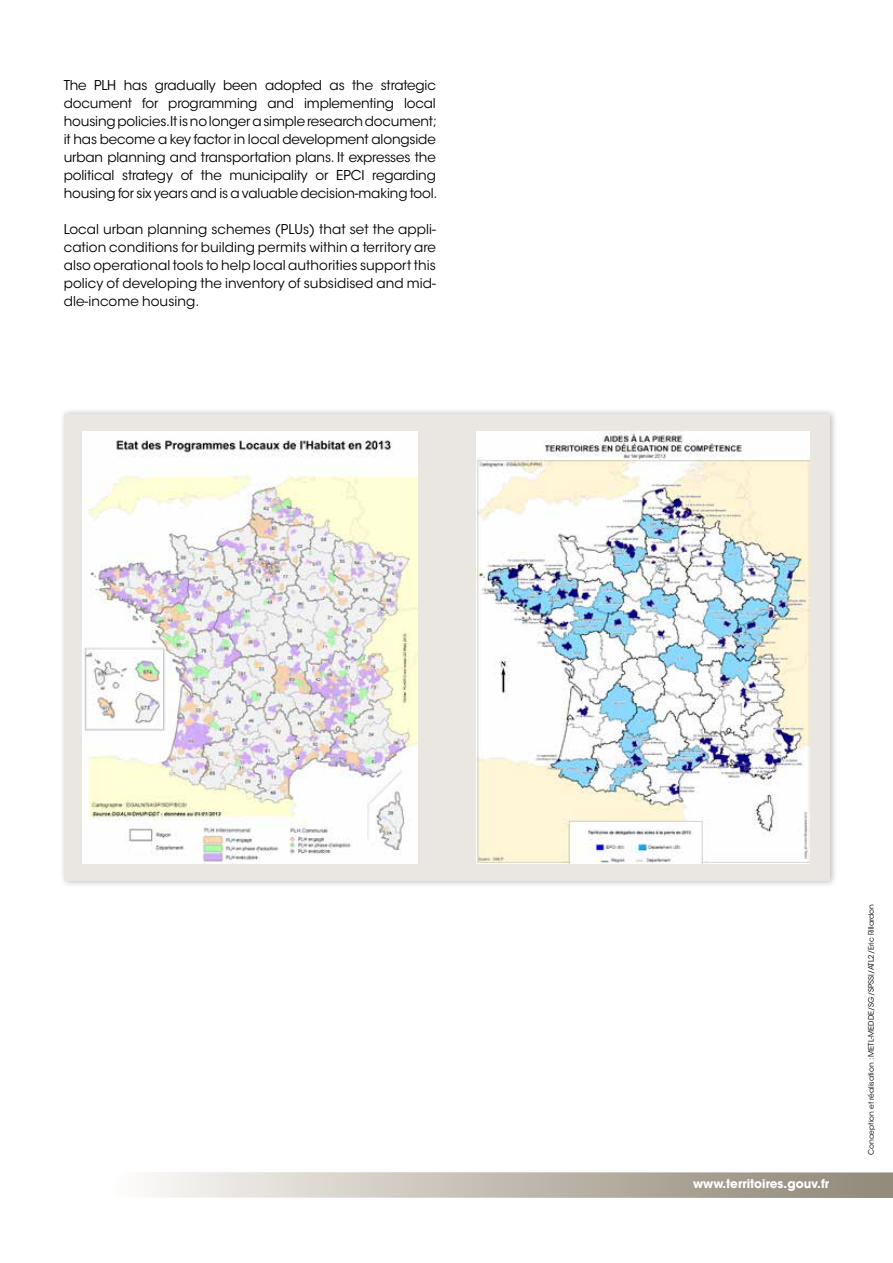
<style>
.page{position:relative;width:893px;height:1263px;background:#fff}
.page>*{position:absolute;margin:0;border:0;box-sizing:border-box;transform-origin:0 0}
.t1{font:13.5px/18px "ITC Avant Garde Std";letter-spacing:-.01em;color:#000;text-align:justify}
.t2{font:700 12px "ITC Avant Garde Std";color:#fff}
.t3{font:7.5px "ITC Avant Garde Std";color:#000}
</style>
<div class="page">
<svg style="left:152px;top:1172px;width:741px;height:26px;background:#c2bcb1"></svg>
<div style="left:59px;top:407px;width:780px;height:481px;background:#000;opacity:.3"></div>
<div style="left:64px;top:414px;width:765px;height:467px;background:#eae7e3"></div>
<img style="left:82px;top:431px;width:335px;height:432px">
<img style="left:477px;top:431px;width:332px;height:432px">
<p class="t1" style="left:64px;top:76px;width:375px">The PLH has gradually been adopted as the strategic document for programming and implementing local housing policies.It is no longer a simple research document; it has become a key factor in local development alongside urban planning and transportation plans. It expresses the political strategy of the municipality or EPCI regarding housing for six years and is a valuable decision-making tool.</p>
<p class="t1" style="left:64px;top:220px;width:374px">Local urban planning schemes (PLUs) that set the appli&shy;cation conditions for building permits within a territory are also operational tools to help local authorities support this policy of developing the inventory of subsidised and mid&shy;dle-income housing.</p>
<p class="t2" style="left:693px;top:1176px;width:138px">www.territoires.gouv.fr</p>
<p class="t3" style="left:867px;top:1155px;width:253px;rotate:-90deg">Conception et réalisation : METL-MEDDE/SG/SPSSI/ATL2/Eric Rillardon</p>
</div>
